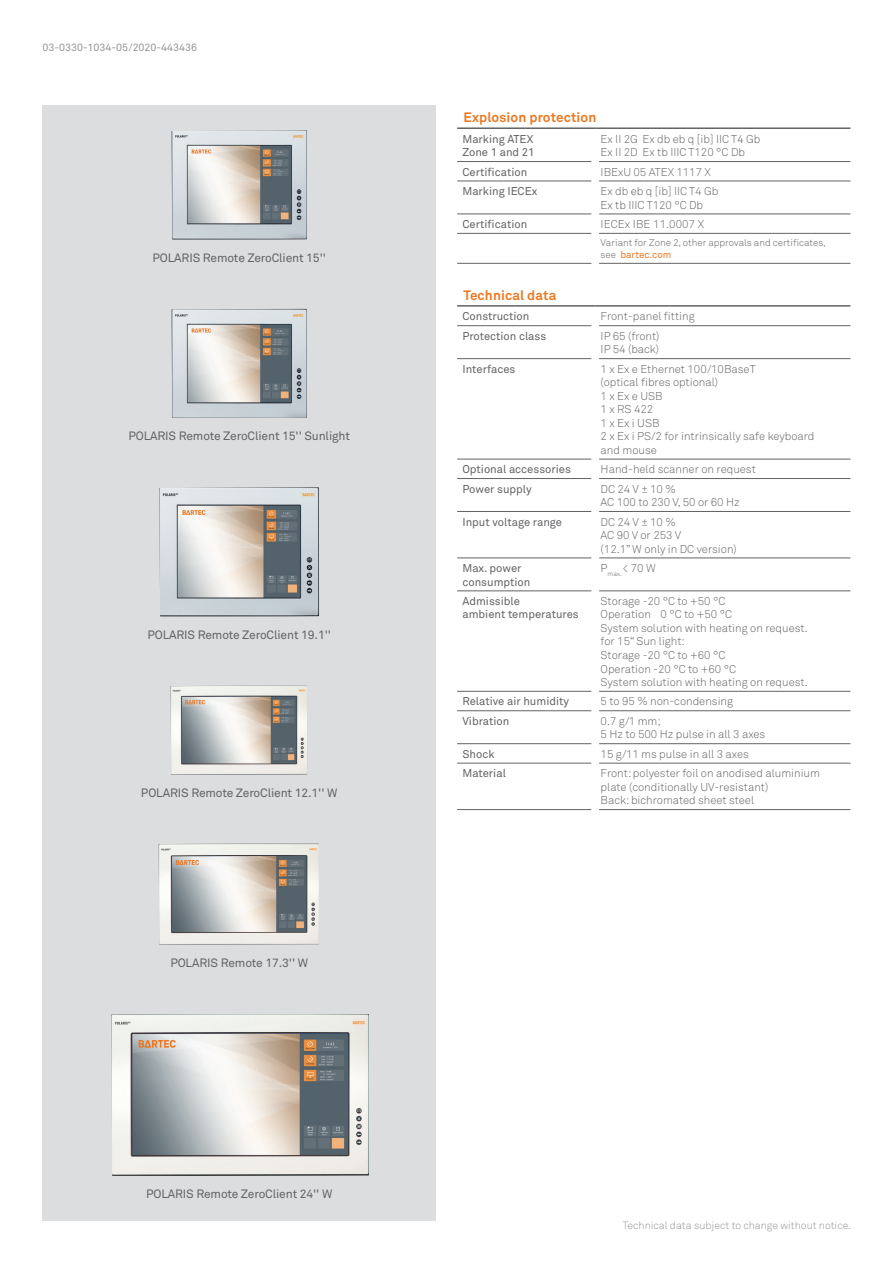
<style>
.page{position:relative;width:893px;height:1263px;background:#fff}
.page>*{position:absolute;margin:0;border:0;box-sizing:border-box;transform-origin:0 0}
.BARTEC_H3_9_5_12pt{font:700 13.5px "Akkurat Pro";letter-spacing:.01em;color:#ec7923}
.t1{font:12px "Akkurat Pro";letter-spacing:-.01em;color:#636366}
.BARTEC_-_Main_Copy_9{font:300 11.25px/13.5px "Akkurat Pro";color:#636366}
.t2{font:11.25px/13.5px "Akkurat Pro";color:#636366}
.AA_glava{font:300 10.5px "Akkurat Pro";color:#939598}
.Page_Numbers___Runni{font:10.5px "Akkurat Pro";color:#939598}
.t3{font:300 9.75px/11.7px "Akkurat Pro";color:#636366}
.s1{font-weight:400;color:#ec7923}
</style>
<div class="page">
<div style="left:43px;top:105px;width:393px;height:1115px;background:#dcdddf"></div>
<hr style="left:457px;top:127px;width:138px;height:2px;background:#636366">
<hr style="left:595px;top:127px;width:255px;height:2px;background:#636366">
<hr style="left:457px;top:181px;width:135px;height:1px;background:#636366">
<hr style="left:457px;top:214px;width:135px;height:1px;background:#636366">
<hr style="left:457px;top:233px;width:135px;height:1px;background:#636366">
<hr style="left:457px;top:263px;width:135px;height:1px;background:#636366">
<hr style="left:599px;top:181px;width:251px;height:1px;background:#636366">
<hr style="left:599px;top:214px;width:251px;height:1px;background:#636366">
<hr style="left:599px;top:233px;width:251px;height:1px;background:#636366">
<hr style="left:599px;top:263px;width:251px;height:1px;background:#636366">
<hr style="left:457px;top:161px;width:135px;height:1px;background:#636366">
<hr style="left:599px;top:161px;width:251px;height:1px;background:#636366">
<hr style="left:457px;top:305px;width:138px;height:2px;background:#636366">
<hr style="left:595px;top:305px;width:255px;height:2px;background:#636366">
<hr style="left:457px;top:325px;width:135px;height:1px;background:#636366">
<hr style="left:599px;top:325px;width:251px;height:1px;background:#636366">
<hr style="left:457px;top:358px;width:135px;height:1px;background:#636366">
<hr style="left:599px;top:358px;width:251px;height:1px;background:#636366">
<hr style="left:457px;top:459px;width:135px;height:1px;background:#636366">
<hr style="left:599px;top:459px;width:251px;height:1px;background:#636366">
<hr style="left:457px;top:478px;width:135px;height:1px;background:#636366">
<hr style="left:599px;top:478px;width:251px;height:1px;background:#636366">
<hr style="left:457px;top:511px;width:135px;height:1px;background:#636366">
<hr style="left:599px;top:511px;width:251px;height:1px;background:#636366">
<hr style="left:457px;top:557px;width:135px;height:1px;background:#636366">
<hr style="left:599px;top:557px;width:251px;height:1px;background:#636366">
<hr style="left:457px;top:590px;width:135px;height:1px;background:#636366">
<hr style="left:599px;top:590px;width:251px;height:1px;background:#636366">
<hr style="left:457px;top:691px;width:135px;height:1px;background:#636366">
<hr style="left:599px;top:691px;width:251px;height:1px;background:#636366">
<hr style="left:457px;top:710px;width:135px;height:1px;background:#636366">
<hr style="left:599px;top:710px;width:251px;height:1px;background:#636366">
<hr style="left:457px;top:743px;width:135px;height:1px;background:#636366">
<hr style="left:599px;top:743px;width:251px;height:1px;background:#636366">
<hr style="left:457px;top:763px;width:135px;height:1px;background:#636366">
<hr style="left:599px;top:763px;width:251px;height:1px;background:#636366">
<hr style="left:457px;top:809px;width:135px;height:1px;background:#636366">
<hr style="left:599px;top:809px;width:251px;height:1px;background:#636366">
<img style="left:172px;top:130px;width:135px;height:109px">
<img style="left:172px;top:309px;width:135px;height:109px">
<img style="left:159px;top:487px;width:160px;height:129px">
<img style="left:171px;top:686px;width:136px;height:89px">
<img style="left:159px;top:844px;width:160px;height:100px">
<img style="left:111px;top:1014px;width:258px;height:162px">
<p class="Page_Numbers___Runni" style="left:43px;top:41px;width:156px">03-0330-1034-05/2020-443436</p>
<p class="t1" style="left:152px;top:250px;width:175px">POLARIS Remote ZeroClient 15''</p>
<p class="t1" style="left:128px;top:429px;width:223px">POLARIS Remote ZeroClient 15'' Sunlight</p>
<p class="t1" style="left:147px;top:627px;width:185px">POLARIS Remote ZeroClient 19.1''</p>
<p class="t1" style="left:141px;top:785px;width:198px">POLARIS Remote ZeroClient 12.1'' W</p>
<p class="t1" style="left:170px;top:955px;width:139px">POLARIS Remote 17.3'' W</p>
<p class="t1" style="left:146px;top:1186px;width:188px">POLARIS Remote ZeroClient 24'' W</p>
<p class="BARTEC_H3_9_5_12pt" style="left:463px;top:109px;width:134px">Explosion protection</p>
<p class="t2" style="left:462px;top:132px;width:74px">Marking ATEX<br>Zone 1 and 21</p>
<p class="BARTEC_-_Main_Copy_9" style="left:601px;top:132px;width:161px">Ex II 2G Ex db eb q [ib] IIC T4 Gb<br>Ex II 2D Ex tb IIIC T120 °C Db</p>
<p class="t2" style="left:462px;top:165px;width:66px">Certification</p>
<p class="BARTEC_-_Main_Copy_9" style="left:601px;top:165px;width:112px">IBExU 05 ATEX 1117 X</p>
<p class="t2" style="left:462px;top:184px;width:76px">Marking IECEx</p>
<p class="BARTEC_-_Main_Copy_9" style="left:601px;top:184px;width:119px">Ex db eb q [ib] IIC T4 Gb<br>Ex tb IIIC T120 °C Db</p>
<p class="t2" style="left:462px;top:217px;width:66px">Certification</p>
<p class="BARTEC_-_Main_Copy_9" style="left:601px;top:217px;width:105px">IECEx IBE 11.0007 X</p>
<p class="t3" style="left:601px;top:237px;width:227px">Variant for Zone 2, other approvals and certificates, see <span class="s1">bartec.com</span></p>
<p class="BARTEC_H3_9_5_12pt" style="left:463px;top:286px;width:94px">Technical data</p>
<p class="t2" style="left:462px;top:310px;width:69px">Construction</p>
<p class="BARTEC_-_Main_Copy_9" style="left:601px;top:310px;width:96px">Front-panel fitting</p>
<p class="t2" style="left:462px;top:329px;width:85px">Protection class</p>
<p class="BARTEC_-_Main_Copy_9" style="left:601px;top:329px;width:60px">IP 65 (front)<br>IP 54 (back)</p>
<p class="t2" style="left:462px;top:362px;width:54px">Interfaces</p>
<p class="BARTEC_-_Main_Copy_9" style="left:601px;top:362px;width:157px">1 x Ex e Ethernet 100/10BaseT (optical fibres optional)<br>1 x Ex e USB</p>
<p class="BARTEC_-_Main_Copy_9" style="left:601px;top:403px;width:215px">1 x RS 422<br>1 x Ex i USB<br>2 x Ex i PS/2 for intrinsically safe keyboard and mouse</p>
<p class="t2" style="left:462px;top:463px;width:110px">Optional accessories</p>
<p class="BARTEC_-_Main_Copy_9" style="left:601px;top:462px;width:157px">Hand-held scanner on request</p>
<p class="t2" style="left:462px;top:482px;width:71px">Power supply</p>
<p class="BARTEC_-_Main_Copy_9" style="left:601px;top:482px;width:141px">DC 24 V ± 10 %<br>AC 100 to 230 V, 50 or 60 Hz</p>
<p class="t2" style="left:462px;top:515px;width:101px">Input voltage range</p>
<p class="BARTEC_-_Main_Copy_9" style="left:601px;top:515px;width:82px">DC 24 V ± 10 %<br>AC 90 V or 253 V</p>
<p class="BARTEC_-_Main_Copy_9" style="left:601px;top:542px;width:138px">(12.1” W only in DC version)</p>
<p class="t2" style="left:462px;top:561px;width:70px">Max. power consumption</p>
<p class="BARTEC_-_Main_Copy_9" style="left:601px;top:561px;width:57px">P<sub>max.</sub> &lt; 70 W</p>
<p class="t2" style="left:462px;top:594px;width:118px">Admissible<br>ambient temperatures</p>
<p class="BARTEC_-_Main_Copy_9" style="left:601px;top:594px;width:209px">Storage -20 °C to +50 °C<br>Operation 0 °C to +50 °C<br>System solution with heating on request.</p>
<p class="BARTEC_-_Main_Copy_9" style="left:601px;top:635px;width:209px">for 15“ Sun light:<br>Storage -20 °C to +60 °C<br>Operation -20 °C to +60 °C<br>System solution with heating on request.</p>
<p class="t2" style="left:462px;top:695px;width:108px">Relative air humidity</p>
<p class="BARTEC_-_Main_Copy_9" style="left:601px;top:695px;width:134px">5 to 95 % non-condensing</p>
<p class="t2" style="left:462px;top:714px;width:48px">Vibration</p>
<p class="BARTEC_-_Main_Copy_9" style="left:601px;top:714px;width:166px">0.7 g/1 mm;<br>5 Hz to 500 Hz pulse in all 3 axes</p>
<p class="t2" style="left:462px;top:747px;width:34px">Shock</p>
<p class="BARTEC_-_Main_Copy_9" style="left:601px;top:747px;width:150px">15 g/11 ms pulse in all 3 axes</p>
<p class="t2" style="left:462px;top:767px;width:45px">Material</p>
<p class="BARTEC_-_Main_Copy_9" style="left:601px;top:766px;width:221px">Front: polyester foil on anodised aluminium plate (conditionally UV-resistant)<br>Back: bichromated sheet steel</p>
<p class="AA_glava" style="left:623px;top:1219px;width:230px">Technical data subject to change without notice.</p>
</div>
